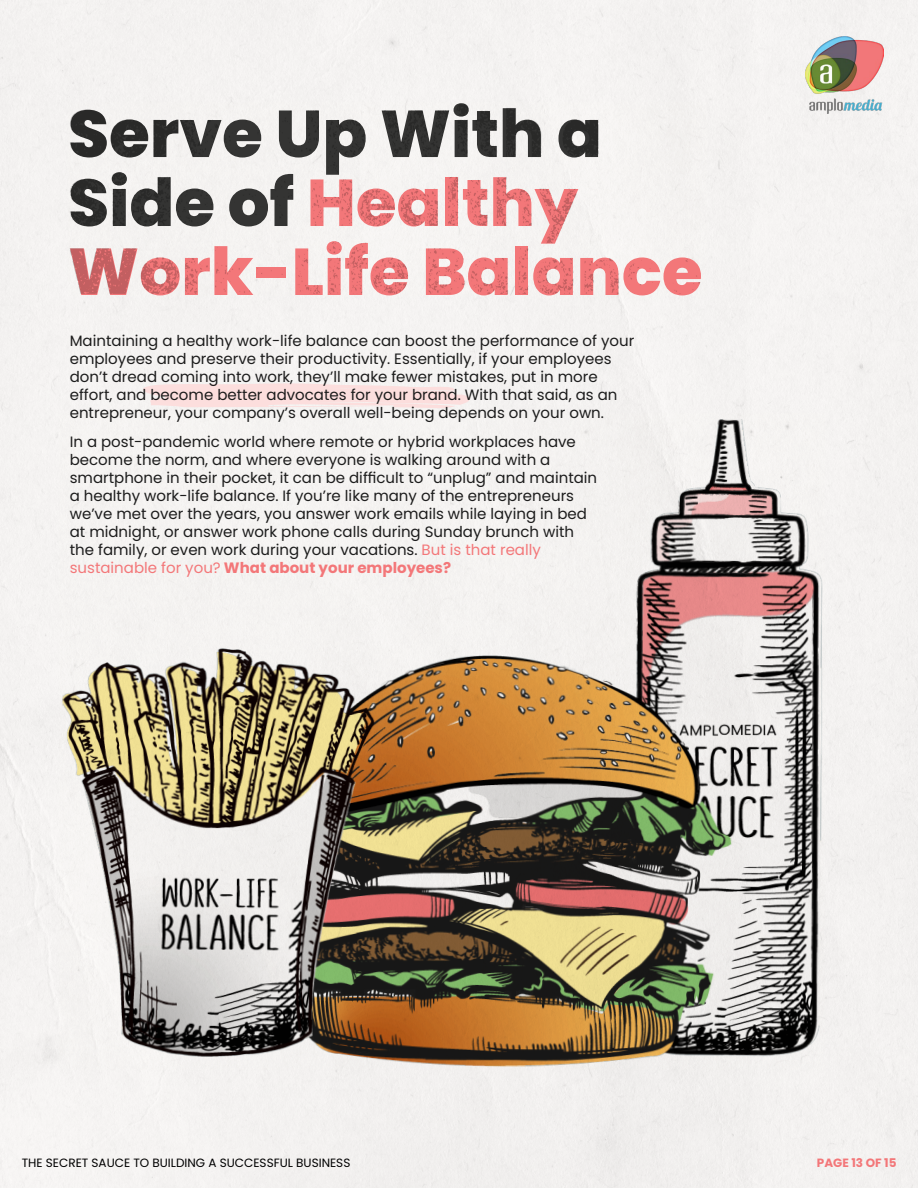
<style>
.page{position:relative;width:918px;height:1188px;background:#f4f2f1}
.page>*{position:absolute;margin:0;border:0;box-sizing:border-box;transform-origin:0 0}
.t1{font:800 66px/69px "Poppins";color:#f37779}
.t2{font:15px/18px "Poppins";color:#1c1c1c}
.t3{font:12px "Poppins";color:#000}
.t4{font:700 12px "Poppins";color:#f37779}
.s1{color:#343433}
.s2{color:#f37779}
.s3{font-weight:700;color:#f37779}
</style>
<div class="page">
<img style="left:806px;top:37px;width:78px;height:76px">
<img style="left:59px;top:413px;width:766px;height:656px">
<svg style="left:134px;top:383px;width:339px;height:25px"></svg>
<img style="left:70px;top:109px;width:381px;height:90px">
<img style="left:451px;top:103px;width:128px;height:96px">
<img style="left:579px;top:120px;width:20px;height:69px">
<img style="left:69px;top:199px;width:506px;height:95px">
<div style="left:585px;top:257px;width:117px;height:37px;background:#f5f3f1"></div>
<h1 class="t1" style="left:68px;top:100px;width:636px"><span class="s1">Serve Up With a<br>Side of</span> Healthy<br>Work-Life Balance</h1>
<p class="t2" style="left:70px;top:332px;width:566px">Maintaining a healthy work-life balance can boost the performance of your employees and preserve their productivity. Essentially, if your employees don’t dread coming into work, they’ll make fewer mistakes, put in more effort, and become better advocates for your brand. With that said, as an entrepreneur, your company’s overall well-being depends on your own.</p>
<p class="t2" style="left:70px;top:433px;width:529px">In a post-pandemic world where remote or hybrid workplaces have become the norm, and where everyone is walking around with a smartphone in their pocket, it can be difficult to “unplug” and maintain a healthy work-life balance. If you’re like many of the entrepreneurs we’ve met over the years, you answer work emails while laying in bed at midnight, or answer work phone calls during Sunday brunch with the family, or even work during your vacations. <span class="s2">But is that really sustainable for you?</span> <span class="s3">What about your employees?</span></p>
<p class="t3" style="left:22px;top:1156px;width:330px">THE SECRET SAUCE TO BUILDING A SUCCESSFUL BUSINESS</p>
<p class="t4" style="left:817px;top:1156px;width:81px">PAGE 13 OF 15</p>
</div>
